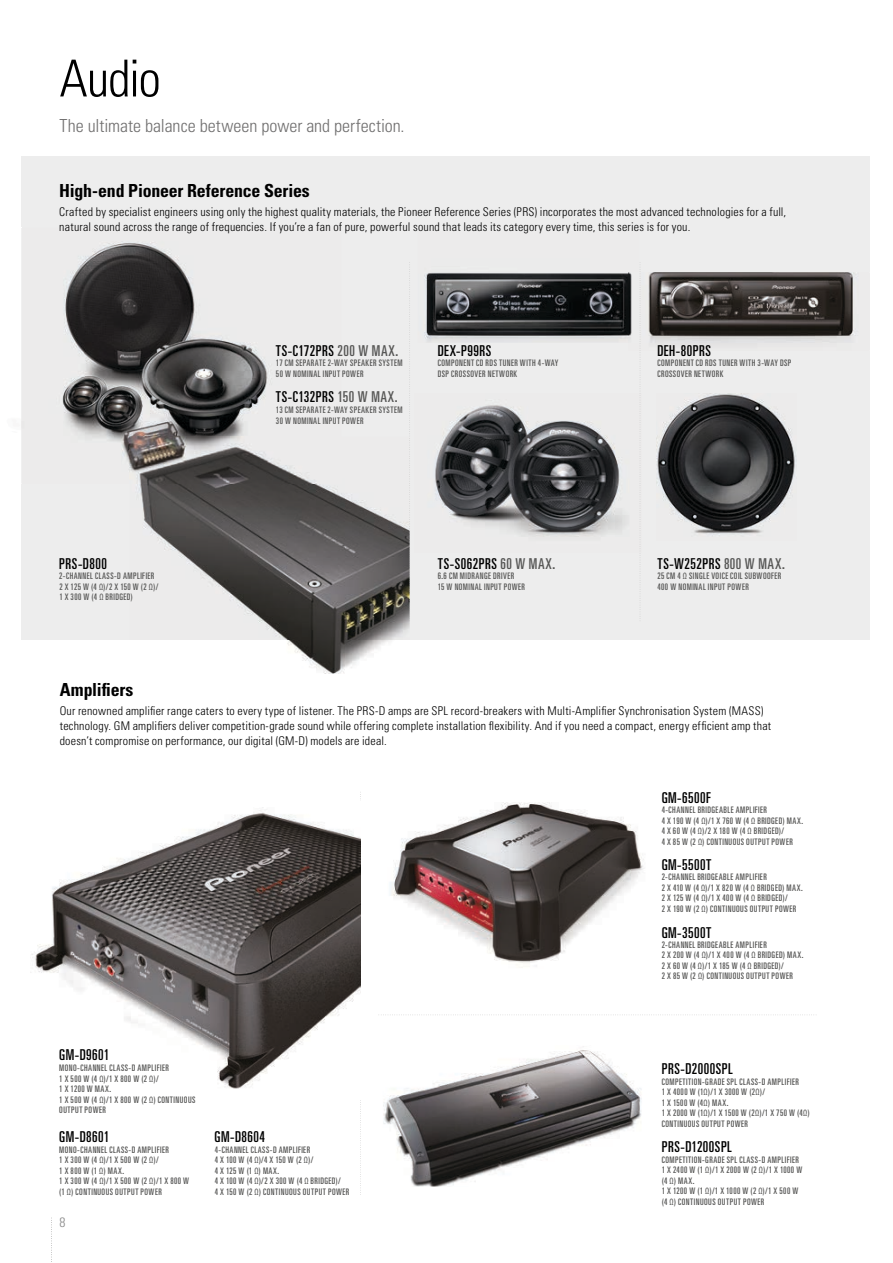
<style>
.page{position:relative;width:893px;height:1263px;background:#fff}
.page>*{position:absolute;margin:0;border:0;box-sizing:border-box;transform-origin:0 0}
.t1{font:300 condensed 51px "Univers LT Std";letter-spacing:-.025em;color:#000}
.t2{font:300 condensed 18px "Univers LT Std";color:#706f6f}
.t3{font:700 condensed 18px "Univers LT Std";letter-spacing:-.01em;color:#000}
.t4{font:ultra-condensed 15px "Univers LT Std";letter-spacing:.03em;color:#000}
.t5{font:300 condensed 13.5px "Univers LT Std";color:#878787}
.t6{font:300 condensed 12px/15px "Univers LT Std";letter-spacing:.015em;color:#000}
.t7{font:ultra-condensed 9px/10.5px "Univers LT Std";letter-spacing:.05em;color:#575756}
.s1{color:#575756}
</style>
<div class="page">
<svg style="left:51px;top:1217px;width:1px;height:45px"></svg>
<div style="left:21px;top:157px;width:849px;height:483px;background:#ededed"></div>
<img style="left:435px;top:405px;width:191px;height:132px">
<img style="left:648px;top:272px;width:208px;height:72px">
<img style="left:424px;top:272px;width:204px;height:70px">
<img style="left:628px;top:272px;width:4px;height:66px">
<img style="left:657px;top:394px;width:140px;height:140px">
<svg style="left:640px;top:278px;width:1px;height:269px"></svg>
<svg style="left:378px;top:1014px;width:436px;height:1px"></svg>
<svg style="left:360px;top:792px;width:1px;height:403px"></svg>
<img style="left:30px;top:807px;width:330px;height:282px">
<img style="left:390px;top:802px;width:254px;height:166px">
<img style="left:383px;top:1046px;width:259px;height:140px">
<img style="left:62px;top:241px;width:210px;height:230px">
<img style="left:139px;top:484px;width:271px;height:189px">
<svg style="left:409px;top:262px;width:1px;height:359px"></svg>
<img style="left:130px;top:436px;width:187px;height:48px">
<h1 class="t1" style="left:60px;top:48px;width:103px">Audio</h1>
<h2 class="t2" style="left:60px;top:115px;width:347px">The ultimate balance between power and perfection.</h2>
<h2 class="t3" style="left:59px;top:179px;width:252px">High-end Pioneer Reference series</h2>
<p class="t6" style="left:59px;top:204px;width:728px">Crafted by specialist engineers using only the highest quality materials, the Pioneer Reference Series (PRS) incorporates the most advanced technologies for a full, natural sound across the range of frequencies. If you’re a fan of pure, powerful sound that leads its category every time, this series is for you.</p>
<h3 class="t4" style="left:276px;top:342px;width:124px">TS-C172PRS <span class="s1">200 W MAX.</span></h3>
<h3 class="t4" style="left:276px;top:388px;width:123px">TS-C132PRS <span class="s1">150 W MAX.</span></h3>
<p class="t7" style="left:276px;top:358px;width:128px">17 CM SEPARATE 2-WAY SPEAkER SYSTEM<br>50 W NOMINAL INPUT POWER</p>
<p class="t7" style="left:276px;top:405px;width:128px">13 CM SEPARATE 2-WAY SPEAkER SYSTEM<br>30 W NOMINAL INPUT POWER</p>
<h3 class="t4" style="left:438px;top:342px;width:55px">DEX-P99RS</h3>
<h3 class="t4" style="left:657px;top:342px;width:55px">DEH-80PRS</h3>
<p class="t7" style="left:438px;top:358px;width:122px">COMPONENT CD RDS TUNER WITH 4-WAY<br>DSP CROSSOVER NETWORk</p>
<p class="t7" style="left:657px;top:358px;width:135px">COMPONENT CD RDS TUNER WITH 3-WAY DSP<br>CROSSOVER NETWORk</p>
<h3 class="t4" style="left:59px;top:555px;width:49px">PRS-D800</h3>
<h3 class="t4" style="left:438px;top:555px;width:119px">TS-S062PRS <span class="s1">60 W MAX.</span></h3>
<h3 class="t4" style="left:657px;top:555px;width:129px">TS-W252PRS <span class="s1">800 W MAX.</span></h3>
<p class="t7" style="left:59px;top:570px;width:100px">2-CHANNEL CLASS-D AMPLIFIER<br>2 X 125 W (4 Ω)/2 X 150 W (2 Ω)/<br>1 X 300 W (4 Ω BRIDGED)</p>
<p class="t7" style="left:438px;top:570px;width:89px">6.6 CM MIDRANGE DRIVER<br>15 W NOMINAL INPUT POWER</p>
<p class="t7" style="left:657px;top:570px;width:125px">25 CM 4 Ω SINGLE VOICE COIL SUBWOOFER<br>400 W NOMINAL INPUT POWER</p>
<h2 class="t3" style="left:60px;top:678px;width:75px">amplifiers</h2>
<p class="t6" style="left:60px;top:703px;width:713px">Our renowned amplifier range caters to every type of listener. The PRS-D amps are SPL record-breakers with Multi-Amplifier Synchronisation System (MASS) technology. GM amplifiers deliver competition-grade sound while offering complete installation flexibility. And if you need a compact, energy efficient amp that doesn’t compromise on performance, our digital (GM-D) models are ideal.</p>
<h3 class="t4" style="left:662px;top:789px;width:51px">GM-6500F</h3>
<p class="t7" style="left:662px;top:805px;width:143px">4-CHANNEL BRIDGEABLE AMPLIFIER<br>4 X 190 W (4 Ω)/1 X 760 W (4 Ω BRIDGED) MAX.<br>4 X 60 W (4 Ω)/2 X 180 W (4 Ω BRIDGED)/<br>4 X 85 W (2 Ω) CONTINUOUS OUTPUT POWER</p>
<h3 class="t4" style="left:662px;top:856px;width:51px">GM-5500T</h3>
<h3 class="t4" style="left:59px;top:1046px;width:52px">GM-D9601</h3>
<p class="t7" style="left:59px;top:1062px;width:138px">MONO-CHANNEL CLASS-D AMPLIFIER<br>1 X 500 W (4 Ω)/1 X 800 W (2 Ω)/<br>1 X 1200 W MAX.<br>1 X 500 W (4 Ω)/1 X 800 W (2 Ω) CONTINUOUS<br>OUTPUT POWER</p>
<p class="t7" style="left:59px;top:1144px;width:131px">MONO-CHANNEL CLASS-D AMPLIFIER<br>1 X 300 W (4 Ω)/1 X 500 W (2 Ω)/<br>1 X 800 W (1 Ω) MAX.<br>1 X 300 W (4 Ω)/1 X 500 W (2 Ω)/1 X 800 W (1 Ω) CONTINUOUS OUTPUT POWER</p>
<h3 class="t4" style="left:59px;top:1128px;width:52px">GM-D8601</h3>
<h3 class="t4" style="left:215px;top:1128px;width:52px">GM-D8604</h3>
<p class="t7" style="left:215px;top:1144px;width:136px">4-CHANNEL CLASS-D AMPLIFIER<br>4 X 100 W (4 Ω)/4 X 150 W (2 Ω)/<br>4 X 125 W (1 Ω) MAX.<br>4 X 100 W (4 Ω)/2 X 300 W (4 Ω BRIDGED)/<br>4 X 150 W (2 Ω) CONTINUOUS OUTPUT POWER</p>
<h3 class="t5" style="left:60px;top:1214px;width:7px">8</h3>
<p class="t7" style="left:662px;top:872px;width:143px">2-CHANNEL BRIDGEABLE AMPLIFIER<br>2 X 410 W (4 Ω)/1 X 820 W (4 Ω BRIDGED) MAX.<br>2 X 125 W (4 Ω)/1 X 400 W (4 Ω BRIDGED)/<br>2 X 190 W (2 Ω) CONTINUOUS OUTPUT POWER</p>
<p class="t7" style="left:662px;top:939px;width:143px">2-CHANNEL BRIDGEABLE AMPLIFIER<br>2 X 200 W (4 Ω)/1 X 400 W (4 Ω BRIDGED) MAX.<br>2 X 60 W (4 Ω)/1 X 185 W (4 Ω BRIDGED)/<br>2 X 85 W (2 Ω) CONTINUOUS OUTPUT POWER</p>
<h3 class="t4" style="left:662px;top:924px;width:51px">GM-3500T</h3>
<h3 class="t4" style="left:662px;top:1060px;width:73px">PRS-D2000SPL</h3>
<p class="t7" style="left:662px;top:1076px;width:150px">COMPETITION-GRADE SPL CLASS-D AMPLIFIER<br>1 X 4000 W (1Ω)/1 X 3000 W (2Ω)/<br>1 X 1500 W (4Ω) MAX.<br>1 X 2000 W (1Ω)/1 X 1500 W (2Ω)/1 X 750 W (4Ω)<br>CONTINUOUS OUTPUT POWER</p>
<h3 class="t4" style="left:662px;top:1138px;width:72px">PRS-D1200SPL</h3>
<p class="t7" style="left:662px;top:1154px;width:142px">COMPETITION-GRADE SPL CLASS-D AMPLIFIER<br>1 X 2400 W (1 Ω)/1 X 2000 W (2 Ω)/1 X 1000 W (4 Ω) MAX.<br>1 X 1200 W (1 Ω)/1 X 1000 W (2 Ω)/1 X 500 W (4 Ω) CONTINUOUS OUTPUT POWER</p>
</div>
